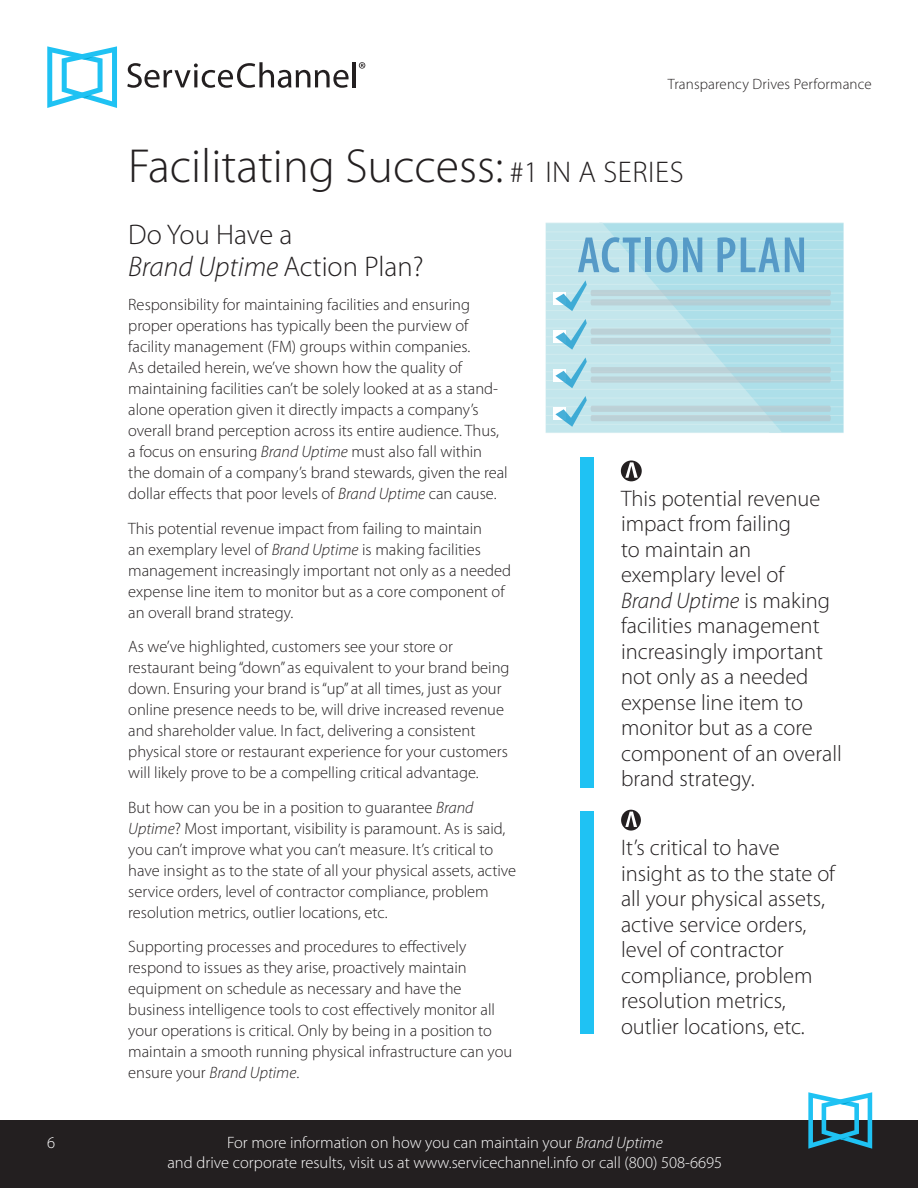
<style>
.page{position:relative;width:918px;height:1188px;background:#fff}
.page>*{position:absolute;margin:0;border:0;box-sizing:border-box;transform-origin:0 0}
.t1{font:600 condensed 51.45px "Myriad Pro";letter-spacing:.02em;color:#569ac7}
.t2{font:300 48px "Myriad Pro";color:#231f20}
.t3{font:300 28.5px/31.5px "Myriad Pro";letter-spacing:-.005em;color:#231f20}
.t4{font:300 22.5px/25.5px "Myriad Pro";color:#231f20}
.t5{font:300 16.5px/21px "Myriad Pro";color:#231f20}
.t6{font:300 16.5px/19.8px "Myriad Pro";color:#fff;text-align:center}
.t7{font:300 15px "Myriad Pro";letter-spacing:.01em;color:#231f20}
.s1{font-size:30px}
.s2{font-style:italic}
</style>
<div class="page">
<div style="left:0;top:1120px;width:918px;height:68px;background:#231f20"></div>
<svg style="left:808px;top:1092px;width:64px;height:57px"></svg>
<div style="left:782px;top:224px;width:62px;height:209px;background:#addfe9"></div>
<svg style="left:546px;top:224px;width:236px;height:209px;background:#b9e2ea"></svg>
<hr style="left:546px;top:223px;width:298px;height:1px;background:#ebf6f5">
<hr style="left:546px;top:231px;width:298px;height:1px;background:#ebf6f5">
<hr style="left:546px;top:240px;width:298px;height:1px;background:#ebf6f5">
<hr style="left:546px;top:249px;width:298px;height:1px;background:#ebf6f5">
<hr style="left:546px;top:258px;width:298px;height:1px;background:#ebf6f5">
<hr style="left:546px;top:266px;width:298px;height:1px;background:#ebf6f5">
<hr style="left:546px;top:275px;width:298px;height:1px;background:#ebf6f5">
<hr style="left:546px;top:284px;width:298px;height:1px;background:#ebf6f5">
<hr style="left:546px;top:293px;width:298px;height:1px;background:#ebf6f5">
<hr style="left:546px;top:301px;width:298px;height:1px;background:#ebf6f5">
<hr style="left:546px;top:310px;width:298px;height:1px;background:#ebf6f5">
<hr style="left:546px;top:319px;width:298px;height:1px;background:#ebf6f5">
<hr style="left:546px;top:328px;width:298px;height:1px;background:#ebf6f5">
<hr style="left:546px;top:336px;width:298px;height:1px;background:#ebf6f5">
<hr style="left:546px;top:345px;width:298px;height:1px;background:#ebf6f5">
<hr style="left:546px;top:354px;width:298px;height:1px;background:#ebf6f5">
<hr style="left:546px;top:363px;width:298px;height:1px;background:#ebf6f5">
<hr style="left:546px;top:371px;width:298px;height:1px;background:#ebf6f5">
<hr style="left:546px;top:380px;width:298px;height:1px;background:#ebf6f5">
<hr style="left:546px;top:389px;width:298px;height:1px;background:#ebf6f5">
<hr style="left:546px;top:398px;width:298px;height:1px;background:#ebf6f5">
<hr style="left:546px;top:406px;width:298px;height:1px;background:#ebf6f5">
<hr style="left:546px;top:415px;width:298px;height:1px;background:#ebf6f5">
<hr style="left:546px;top:424px;width:298px;height:1px;background:#ebf6f5">
<hr style="left:546px;top:433px;width:298px;height:1px;background:#ebf6f5">
<div style="left:553px;top:292px;width:13px;height:13px;background:#fff"></div>
<div style="left:553px;top:330px;width:13px;height:13px;background:#fff"></div>
<div style="left:553px;top:369px;width:13px;height:13px;background:#fff"></div>
<div style="left:553px;top:407px;width:13px;height:13px;background:#fff"></div>
<svg style="left:555px;top:280px;width:276px;height:31px;background:#b4dae3"></svg>
<svg style="left:555px;top:319px;width:276px;height:31px;background:#b6dbe3"></svg>
<svg style="left:555px;top:357px;width:276px;height:31px;background:#b7dbe3"></svg>
<svg style="left:555px;top:396px;width:276px;height:31px;background:#badce3"></svg>
<svg style="left:621px;top:810px;width:20px;height:21px"></svg>
<svg style="left:625px;top:812px;width:12px;height:15px"></svg>
<div style="left:580px;top:811px;width:14px;height:223px;background:#1fc2f3"></div>
<div style="left:621px;top:460px;width:21px;height:21px;background:#231f20;border-radius:50%"></div>
<svg style="left:625px;top:462px;width:13px;height:16px"></svg>
<div style="left:580px;top:458px;width:14px;height:330px;background:#1fc2f3"></div>
<svg style="left:47px;top:46px;width:70px;height:62px"></svg>
<svg style="left:127px;top:62px;width:222px;height:26px"></svg>
<hr style="left:353px;top:62px;width:3px;height:25px;background:#231f20">
<svg style="left:359px;top:62px;width:6px;height:7px"></svg>
<p class="t6" style="left:47px;top:1133px;width:10px">6</p>
<p class="t7" style="left:668px;top:75px;width:206px">Transparency Drives Performance</p>
<h2 class="t2" style="left:128px;top:137px;width:557px">Facilitating Success: <span class="s1">#1 IN A SERIES</span></h2>
<h3 class="t3" style="left:128px;top:219px;width:297px">Do You Have a<br><span class="s2">Brand Uptime</span> Action Plan?</h3>
<p class="t5" style="left:128px;top:294px;width:381px">Responsibility for maintaining facilities and ensuring proper operations has typically been the purview of facility management (FM) groups within companies.<br>As detailed herein, we’ve shown how the quality of maintaining facilities can’t be solely looked at as a stand&shy;alone operation given it directly impacts a company’s overall brand perception across its entire audience. Thus, a focus on ensuring <span class="s2">Brand Uptime</span> must also fall within the domain of a company’s brand stewards, given the real dollar effects that poor levels of <span class="s2">Brand Uptime</span> can cause.</p>
<p class="t5" style="left:128px;top:518px;width:384px">This potential revenue impact from failing to maintain<br>an exemplary level of <span class="s2">Brand Uptime</span> is making facilities management increasingly important not only as a needed expense line item to monitor but as a core component of an overall brand strategy.</p>
<p class="t5" style="left:128px;top:636px;width:383px">As we’ve highlighted, customers see your store or restaurant being “down” as equivalent to your brand being down. Ensuring your brand is “up” at all times, just as your online presence needs to be, will drive increased revenue and shareholder value. In fact, delivering a consistent physical store or restaurant experience for your customers will likely prove to be a compelling critical advantage.</p>
<p class="t5" style="left:128px;top:797px;width:390px">But how can you be in a position to guarantee <span class="s2">Brand Uptime</span>? Most important, visibility is paramount. As is said, you can’t improve what you can’t measure. It’s critical to have insight as to the state of all your physical assets, active service orders, level of contractor compliance, problem resolution metrics, outlier locations, etc.</p>
<p class="t5" style="left:128px;top:936px;width:386px">Supporting processes and procedures to effectively respond to issues as they arise, proactively maintain equipment on schedule as necessary and have the business intelligence tools to cost effectively monitor all your operations is critical. Only by being in a position to maintain a smooth running physical infrastructure can you ensure your <span class="s2">Brand Uptime</span>.</p>
<h1 class="t1" style="left:577px;top:227px;width:231px">ACTION PLAN</h1>
<p class="t4" style="left:621px;top:485px;width:222px">This potential revenue impact from failing<br>to maintain an exemplary level of<br><span class="s2">Brand Uptime</span> is making facilities management increasingly important not only as a needed expense line item to monitor but as a core component of an overall brand strategy.</p>
<h3 class="t4" style="left:621px;top:835px;width:216px">It’s critical to have insight as to the state of all your physical assets, active service orders, level of contractor compliance, problem resolution metrics, outlier locations, etc.</h3>
<p class="t6" style="left:168px;top:1132px;width:556px">For more information on how you can maintain your <span class="s2">Brand Uptime<br></span>and drive corporate results, visit us at www.servicechannel.info or call (800) 508-6695</p>
</div>
